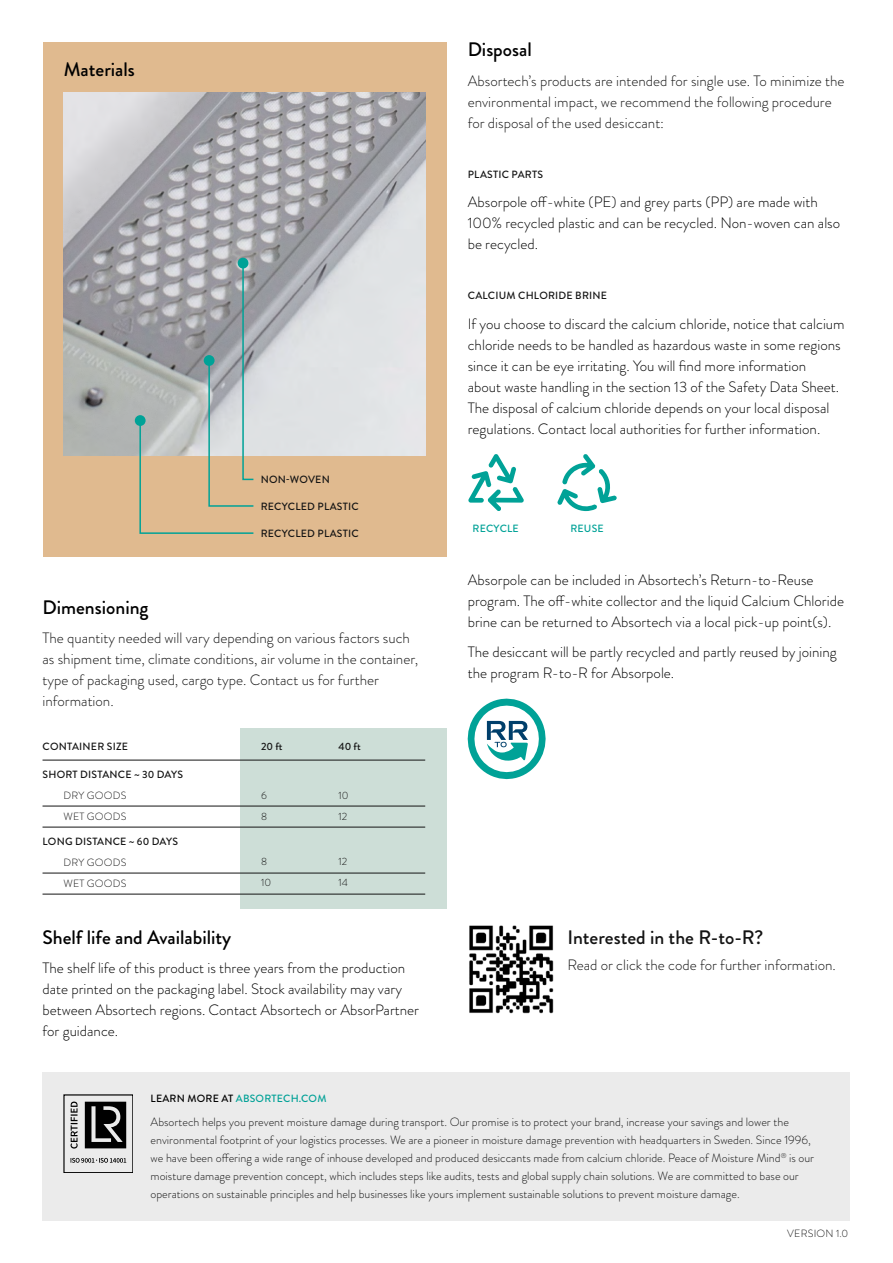
<style>
.page{position:relative;width:893px;height:1263px;background:#fff}
.page>*{position:absolute;margin:0;border:0;box-sizing:border-box;transform-origin:0 0}
.t1{font:500 19.5px "Brandon Grotesque";color:#000}
.t2{font:500 19.5px "Brandon Grotesque";color:#141414}
.t3{font:300 15px/21px "Brandon Grotesque";color:#000}
.t4{font:300 15px/21px "Brandon Grotesque";color:#141414}
.t5{font:300 12px/18px "Brandon Grotesque";color:#141414}
.t6{font:500 10.5px "Brandon Grotesque";letter-spacing:.02em;color:#141414}
.t7{font:300 10.5px "Brandon Grotesque";letter-spacing:.02em;color:#141414}
.t8{font:500 10.5px "Brandon Grotesque";letter-spacing:.02em;color:#00a196}
.t9{font:500 10.5px "Brandon Grotesque";letter-spacing:.02em;color:#00a297}
.s1{color:#000}
</style>
<div class="page">
<div style="left:43px;top:42px;width:404px;height:515px;background:#e0ba8f"></div>
<img style="left:63px;top:93px;width:363px;height:362px">
<div style="left:43px;top:1072px;width:807px;height:148px;background:#ebebeb"></div>
<div style="left:238px;top:258px;width:10px;height:10px;background:#00a297;border-radius:50%"></div>
<svg style="left:85px;top:1102px;width:41px;height:46px"></svg>
<svg style="left:71px;top:1101px;width:7px;height:47px"></svg>
<svg style="left:71px;top:1158px;width:55px;height:5px"></svg>
<svg style="left:139px;top:262px;width:116px;height:272px"></svg>
<div style="left:135px;top:415px;width:11px;height:11px;background:#00a297;border-radius:50%"></div>
<div style="left:240px;top:728px;width:206px;height:180px;background:#cdded7"></div>
<svg style="left:557px;top:454px;width:60px;height:57px"></svg>
<svg style="left:468px;top:454px;width:56px;height:57px"></svg>
<hr style="left:43px;top:760px;width:382px;height:1px;background:#141414">
<hr style="left:43px;top:806px;width:382px;height:1px;background:#141414">
<hr style="left:43px;top:873px;width:382px;height:1px;background:#141414">
<hr style="left:43px;top:827px;width:382px;height:1px;background:#141414">
<hr style="left:43px;top:894px;width:382px;height:1px;background:#141414">
<svg style="left:468px;top:699px;width:78px;height:80px"></svg>
<img style="left:469px;top:925px;width:85px;height:89px">
<h1 class="t1" style="left:64px;top:56px;width:73px">Materials</h1>
<p class="t6" style="left:261px;top:472px;width:71px">NON-WOVEN</p>
<p class="t6" style="left:261px;top:499px;width:100px">RECYCLED PLASTIC</p>
<p class="t6" style="left:261px;top:526px;width:100px">RECYCLED PLASTIC</p>
<h1 class="t1" style="left:43px;top:593px;width:108px">Dimensioning</h1>
<p class="t4" style="left:43px;top:627px;width:377px">The quantity needed will vary depending on various factors such as shipment time, climate conditions, air volume in the container, type of packaging used, cargo type. Contact us for further information.</p>
<p class="t6" style="left:43px;top:739px;width:87px">CONTAINER SIZE</p>
<p class="t6" style="left:261px;top:739px;width:23px">20 ft</p>
<p class="t6" style="left:43px;top:767px;width:142px">SHORT DISTANCE ~ 30 DAYS</p>
<p class="t6" style="left:338px;top:739px;width:24px">40 ft</p>
<p class="t7" style="left:63px;top:788px;width:64px">DRY GOODS</p>
<p class="t7" style="left:261px;top:788px;width:7px">6</p>
<p class="t7" style="left:338px;top:788px;width:12px">10</p>
<p class="t7" style="left:63px;top:809px;width:65px">WET GOODS</p>
<p class="t7" style="left:261px;top:809px;width:8px">8</p>
<p class="t7" style="left:338px;top:809px;width:10px">12</p>
<p class="t6" style="left:43px;top:834px;width:137px">LONG DISTANCE ~ 60 DAYS</p>
<p class="t7" style="left:63px;top:855px;width:64px">DRY GOODS</p>
<p class="t7" style="left:261px;top:854px;width:8px">8</p>
<p class="t7" style="left:338px;top:854px;width:10px">12</p>
<p class="t7" style="left:63px;top:876px;width:65px">WET GOODS</p>
<p class="t7" style="left:261px;top:875px;width:12px">10</p>
<p class="t7" style="left:338px;top:875px;width:11px">14</p>
<h1 class="t1" style="left:43px;top:924px;width:190px">Shelf life and Availability</h1>
<p class="t3" style="left:43px;top:958px;width:378px">The shelf life of this product is three years from the production date printed on the packaging label. Stock availability may vary between Absortech regions. Contact Absortech or AbsorPartner for guidance.</p>
<p class="t8" style="left:151px;top:1091px;width:177px"><span class="s1">LEARN MORE AT</span> ABSORTECH.COM</p>
<h1 class="t1" style="left:468px;top:36px;width:65px">Disposal</h1>
<p class="t4" style="left:468px;top:70px;width:378px">Absortech’s products are intended for single use. To minimize the environmental impact, we recommend the following procedure for disposal of the used desiccant:</p>
<p class="t6" style="left:468px;top:167px;width:77px">PLASTIC PARTS</p>
<p class="t3" style="left:468px;top:191px;width:374px">Absorpole off-white (PE) and grey parts (PP) are made with<br>100% recycled plastic and can be recycled. Non-woven can also be recycled.</p>
<p class="t6" style="left:468px;top:288px;width:141px">CALCIUM CHLORIDE BRINE</p>
<p class="t3" style="left:468px;top:313px;width:378px">If you choose to discard the calcium chloride, notice that calcium chloride needs to be handled as hazardous waste in some regions since it can be eye irritating. You will find more information<br>about waste handling in the section 13 of the Safety Data Sheet.<br>The disposal of calcium chloride depends on your local disposal regulations. Contact local authorities for further information.</p>
<p class="t9" style="left:473px;top:521px;width:48px">RECYCLE</p>
<p class="t9" style="left:570px;top:521px;width:35px">REUSE</p>
<p class="t3" style="left:468px;top:569px;width:378px">Absorpole can be included in Absortech’s Return-to-Reuse program. The off-white collector and the liquid Calcium Chloride brine can be returned to Absortech via a local pick-up point(s).</p>
<p class="t3" style="left:468px;top:641px;width:371px">The desiccant will be partly recycled and partly reused by joining the program R-to-R for Absorpole.</p>
<h1 class="t2" style="left:567px;top:923px;width:198px">Interested in the R-to-R?</h1>
<p class="t4" style="left:567px;top:954px;width:270px">Read or click the code for further information.</p>
<p class="t5" style="left:151px;top:1112px;width:665px">Absortech helps you prevent moisture damage during transport. Our promise is to protect your brand, increase your savings and lower the environmental footprint of your logistics processes. We are a pioneer in moisture damage prevention with headquarters in Sweden. Since 1996, we have been offering a wide range of inhouse developed and produced desiccants made from calcium chloride. Peace of Moisture Mind<sup>®</sup> is our moisture damage prevention concept, which includes steps like audits, tests and global supply chain solutions. We are committed to base our operations on sustainable principles and help businesses like yours implement sustainable solutions to prevent moisture damage.</p>
<p class="t7" style="left:787px;top:1226px;width:63px">VERSION 1.0</p>
</div>
